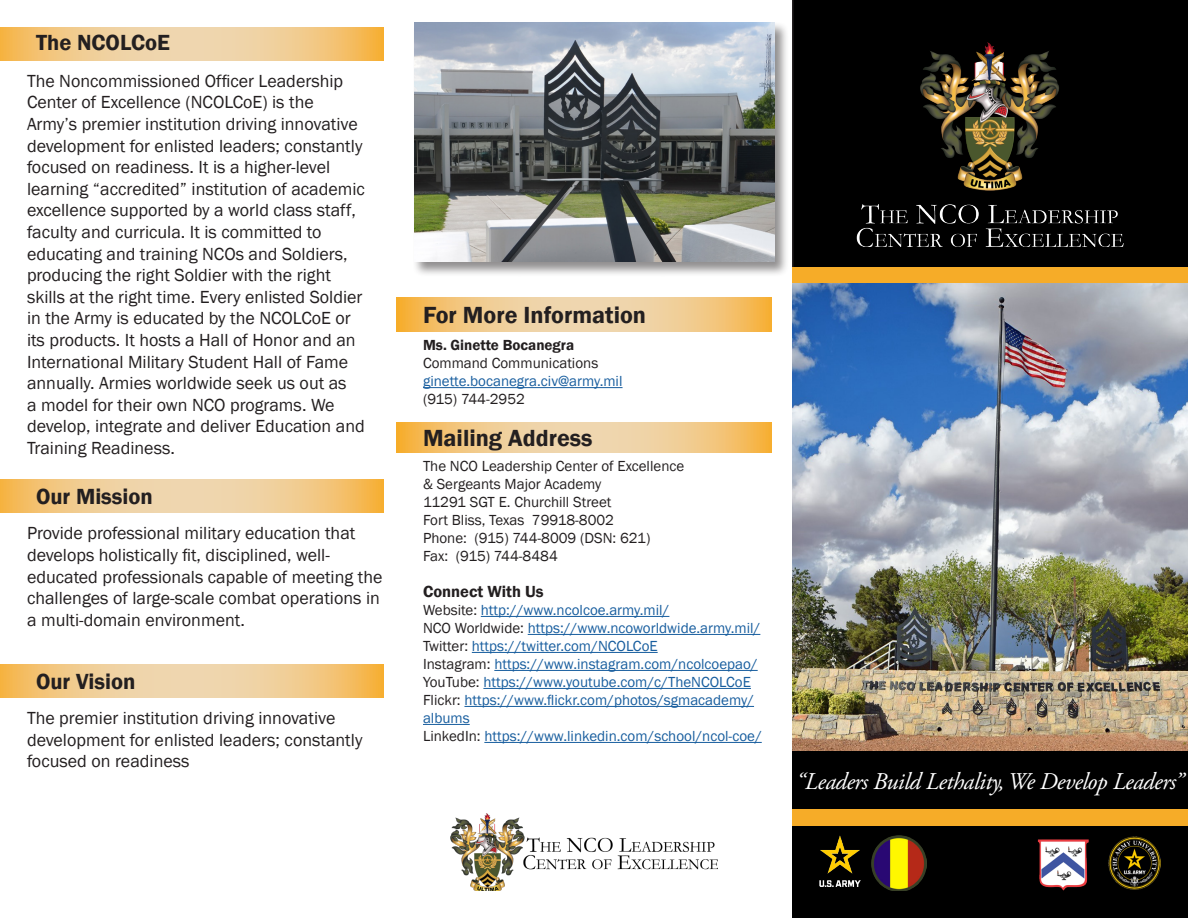
<style>
.page{position:relative;width:1188px;height:918px;background:#fff}
.page>*{position:absolute;margin:0;border:0;box-sizing:border-box;transform-origin:0 0}
.t1{font:italic 24px "Adobe Garamond Pro";letter-spacing:-.02em;color:#fff}
.t2{font:600 24px "Franklin Gothic";color:#231f20}
.t3{font:600 22.5px "Franklin Gothic";color:#231f20}
.t4{font:18px/21.6px "Franklin Gothic";color:#231f20}
.t5{font:600 16.5px "Franklin Gothic";color:#231f20}
.t6{font:15px/18px "Franklin Gothic";color:#175d9e}
.t7{font:15px "Franklin Gothic";color:#231f20}
.t8{font:600 15px "Franklin Gothic";color:#231f20}
.s1{color:#231f20}
</style>
<div class="page">
<div style="left:792px;top:815px;width:396px;height:103px;background:#000"></div>
<div style="left:792px;top:0;width:396px;height:267px;background:#000"></div>
<div style="left:792px;top:809px;width:396px;height:16px;background:#f6ac28"></div>
<div style="left:792px;top:267px;width:396px;height:16px;background:#f6ac28"></div>
<svg style="left:397px;top:422px;width:375px;height:30px;background:#f1c989"></svg>
<svg style="left:397px;top:298px;width:375px;height:33px;background:#f1c989"></svg>
<img style="left:792px;top:283px;width:396px;height:468px">
<div style="left:792px;top:751px;width:396px;height:58px;background:#000"></div>
<svg style="left:0;top:27px;width:384px;height:33px;background:#f1ca8c"></svg>
<svg style="left:0;top:480px;width:384px;height:33px;background:#f1ca8c"></svg>
<svg style="left:0;top:664px;width:384px;height:34px;background:#f1ca8c"></svg>
<img style="left:856px;top:42px;width:268px;height:204px">
<img style="left:451px;top:813px;width:267px;height:78px">
<img style="left:819px;top:836px;width:41px;height:51px">
<img style="left:871px;top:836px;width:56px;height:55px">
<img style="left:1037px;top:839px;width:52px;height:52px">
<img style="left:1108px;top:837px;width:53px;height:53px">
<div style="left:413px;top:21px;width:376px;height:256px;background:#231f20;opacity:.5"></div>
<img style="left:414px;top:22px;width:360px;height:240px">
<hr style="left:481px;top:616px;width:188px;height:1px;background:#175d9e">
<hr style="left:528px;top:634px;width:232px;height:1px;background:#175d9e">
<hr style="left:472px;top:652px;width:186px;height:1px;background:#175d9e">
<hr style="left:494px;top:670px;width:264px;height:1px;background:#175d9e">
<hr style="left:483px;top:688px;width:268px;height:1px;background:#175d9e">
<hr style="left:464px;top:706px;width:290px;height:1px;background:#175d9e">
<hr style="left:423px;top:724px;width:47px;height:1px;background:#175d9e">
<hr style="left:484px;top:742px;width:278px;height:1px;background:#175d9e">
<hr style="left:423px;top:387px;width:200px;height:1px;background:#175d9e">
<p class="t3" style="left:36px;top:29px;width:135px">The NCOLCoE</p>
<p class="t4" style="left:27px;top:70px;width:340px">The Noncommissioned Officer Leadership Center of Excellence (NCOLCoE) is the Army’s premier institution driving innovative development for enlisted leaders; constantly focused on readiness. It is a higher-level learning “accredited” institution of academic excellence supported by a world class staff, faculty and curricula. It is committed to educating and training NCOs and Soldiers, producing the right Soldier with the right skills at the right time. Every enlisted Soldier in the Army is educated by the NCOLCoE or its products. It hosts a Hall of Honor and an International Military Student Hall of Fame annually. Armies worldwide seek us out as<br>a model for their own NCO programs. We develop, integrate and deliver Education and Training Readiness.</p>
<p class="t3" style="left:36px;top:483px;width:118px">Our Mission</p>
<p class="t4" style="left:27px;top:523px;width:357px">Provide professional military education that develops holistically fit, disciplined, well&shy;educated professionals capable of meeting the challenges of large-scale combat operations in a multi-domain environment.</p>
<p class="t3" style="left:36px;top:668px;width:101px">Our Vision</p>
<p class="t4" style="left:27px;top:708px;width:337px">The premier institution driving innovative development for enlisted leaders; constantly focused on readiness</p>
<p class="t2" style="left:423px;top:300px;width:225px">For More Information</p>
<p class="t8" style="left:423px;top:336px;width:153px">Ms. Ginette Bocanegra</p>
<p class="t7" style="left:423px;top:354px;width:177px">Command Communications</p>
<p class="t6" style="left:423px;top:373px;width:201px">ginette.bocanegra.civ@army.mil</p>
<p class="t7" style="left:423px;top:390px;width:103px">(915) 744-2952</p>
<p class="t2" style="left:423px;top:423px;width:171px">Mailing Address</p>
<p class="t7" style="left:423px;top:457px;width:263px">The NCO Leadership Center of Excellence</p>
<p class="t7" style="left:423px;top:475px;width:180px">&amp; Sergeants Major Academy</p>
<p class="t7" style="left:423px;top:493px;width:190px">11291 SGT E. Churchill Street</p>
<p class="t7" style="left:423px;top:511px;width:193px">Fort Bliss, Texas 79918-8002</p>
<p class="t7" style="left:423px;top:529px;width:229px">Phone: (915) 744-8009 (DSN: 621)</p>
<p class="t7" style="left:423px;top:547px;width:137px">Fax: (915) 744-8484</p>
<p class="t5" style="left:423px;top:582px;width:122px">Connect With Us</p>
<p class="t6" style="left:423px;top:602px;width:248px"><span class="s1">Website:</span> http://www.ncolcoe.army.mil/</p>
<p class="t6" style="left:423px;top:620px;width:339px"><span class="s1">NCO Worldwide:</span> https://www.ncoworldwide.army.mil/</p>
<p class="t6" style="left:423px;top:638px;width:236px"><span class="s1">Twitter:</span> https://twitter.com/NCOLCoE</p>
<p class="t6" style="left:423px;top:656px;width:336px"><span class="s1">Instagram:</span> https://www.instagram.com/ncolcoepao/</p>
<p class="t6" style="left:423px;top:674px;width:329px"><span class="s1">YouTube:</span> https://www.youtube.com/c/TheNCOLCoE</p>
<p class="t6" style="left:423px;top:692px;width:333px"><span class="s1">Flickr:</span> https://www.flickr.com/photos/sgmacademy/ albums</p>
<p class="t6" style="left:423px;top:728px;width:340px"><span class="s1">LinkedIn:</span> https://www.linkedin.com/school/ncol-coe/</p>
<p class="t1" style="left:796px;top:767px;width:389px">“Leaders Build Lethality, We Develop Leaders”</p>
</div>
